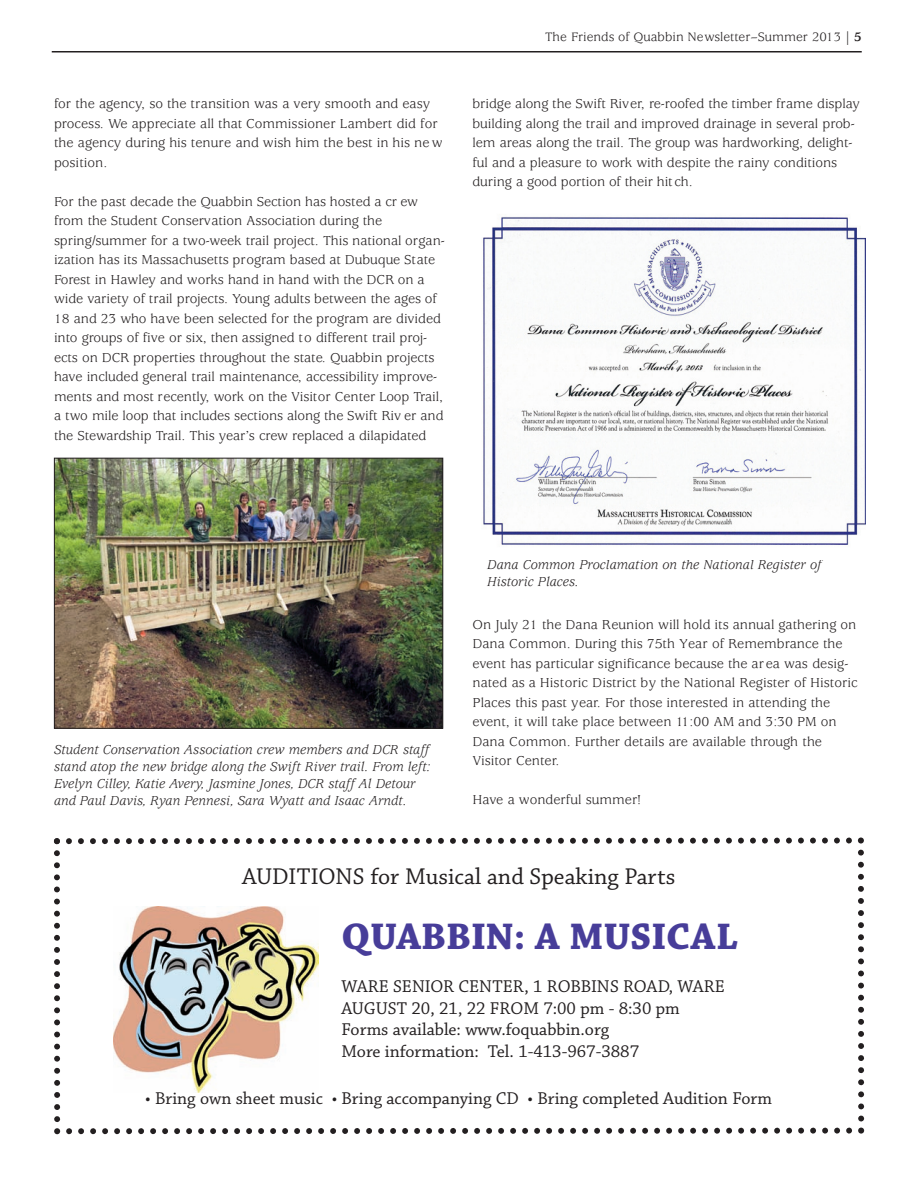
<style>
.page{position:relative;width:918px;height:1188px;background:#fff}
.page>*{position:absolute;margin:0;border:0;box-sizing:border-box;transform-origin:0 0}
.t1{font:700 39px "Chaparral Pro";color:#473d99}
.t2{font:24px "Chaparral Pro";color:#231f20}
.t3{font:18px/21.6px "Chaparral Pro";color:#231f20}
.t4{font:14.25px/19.5px "Usherwood";letter-spacing:-.005em;color:#231f20}
.t5{font:italic 14.25px/17.1px "Usherwood";color:#231f20}
.t6{font:13.5px "Usherwood";color:#231f20}
.s1{font-weight:700}
</style>
<div class="page">
<hr style="left:52px;top:51px;width:810px;height:1px;background:#231f20">
<img style="left:483px;top:216px;width:383px;height:329px">
<img style="left:56px;top:460px;width:385px;height:267px">
<div style="left:54px;top:458px;width:389px;height:271px;border:1px solid #231f20"></div>
<svg style="left:53px;top:837px;width:812px;height:298px"></svg>
<div style="left:108px;top:904px;width:212px;height:192px;background:#fff"></div>
<img style="left:113px;top:906px;width:206px;height:187px">
<p class="t4" style="left:54px;top:95px;width:390px">for the agency, so the transition was a very smooth and easy process. We appreciate all that Commissioner Lambert did for the agency during his tenure and wish him the best in his ne w position.</p>
<p class="t4" style="left:54px;top:192px;width:392px">For the past decade the Quabbin Section has hosted a cr ew from the Student Conservation Association during the spring/summer for a two-week trail project. This national organ&shy;ization has its Massachusetts program based at Dubuque State Forest in Hawley and works hand in hand with the DCR on a wide variety of trail projects. Young adults between the ages of 18 and 23 who have been selected for the program are divided into groups of five or six, then assigned to different trail proj&shy;ects on DCR properties throughout the state. Quabbin projects have included general trail maintenance, accessibility improve&shy;ments and most recently, work on the Visitor Center Loop Trail, a two mile loop that includes sections along the Swift Riv er and the Stewardship Trail. This year’s crew replaced a dilapidated</p>
<p class="t6" style="left:545px;top:29px;width:318px">The Friends of Quabbin Newsletter–Summer 2013 <span class="s1">| 5</span></p>
<p class="t4" style="left:472px;top:94px;width:389px">bridge along the Swift River, re-roofed the timber frame display building along the trail and improved drainage in several prob&shy;lem areas along the trail. The group was hardworking, delight&shy;ful and a pleasure to work with despite the rainy conditions during a good portion of their hitch.</p>
<p class="t5" style="left:54px;top:741px;width:378px">Student Conservation Association crew members and DCR staff stand atop the new bridge along the Swift River trail. From left:<br>Evelyn Cilley, Katie Avery, Jasmine Jones, DCR staff Al Detour and Paul Davis, Ryan Pennesi, Sara Wyatt and Isaac Arndt.</p>
<p class="t5" style="left:487px;top:557px;width:336px">Dana Common Proclamation on the National Register of<br>Historic Places.</p>
<p class="t4" style="left:472px;top:615px;width:387px">On July 21 the Dana Reunion will hold its annual gathering on Dana Common. During this 75th Year of Remembrance the event has particular significance because the area was desig&shy;nated as a Historic District by the National Register of Historic Places this past year. For those interested in attending the event, it will take place between 11:00 AM and 3:30 PM on Dana Common. Further details are available through the Visitor Center.</p>
<p class="t4" style="left:472px;top:790px;width:170px">Have a wonderful summer!</p>
<h2 class="t2" style="left:242px;top:867px;width:435px">AUDITIONS for Musical and Speaking Parts</h2>
<h1 class="t1" style="left:341px;top:913px;width:398px">QUABBIN: A MUSICAL</h1>
<p class="t3" style="left:341px;top:977px;width:385px">WARE SENIOR CENTER, 1 ROBBINS ROAD, WARE AUGUST 20, 21, 22 FROM 7:00 pm - 8:30 pm Forms available: www.foquabbin.org<br>More information: Tel. 1-413-967-3887</p>
<p class="t3" style="left:145px;top:1089px;width:628px">• Bring own sheet music • Bring accompanying CD • Bring completed Audition Form</p>
</div>
